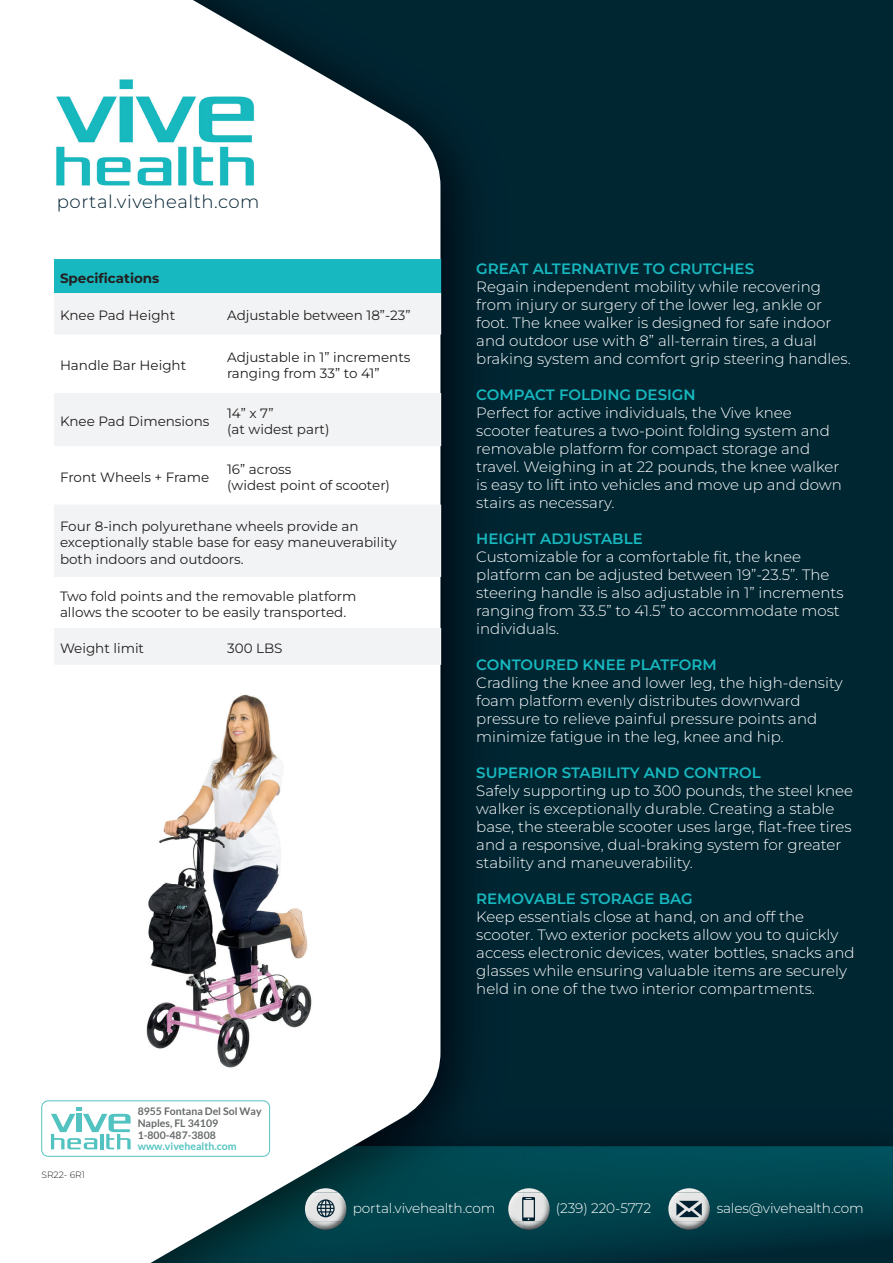
<style>
.page{position:relative;width:893px;height:1263px;background:#002632}
.page>*{position:absolute;margin:0;border:0;box-sizing:border-box;transform-origin:0 0}
.t1{font:300 18.15px "Montserrat";letter-spacing:.03em;color:#002131}
.t2{font:300 15px/18px "Montserrat";color:#fff}
.t3{font:600 15px "Montserrat";color:#17b8bf}
.t4{font:300 13.65px "Montserrat";letter-spacing:-.01em;color:#fff}
.t5{font:13.5px/16.2px "Montserrat";color:#231f20}
.t6{font:700 13.5px "Montserrat";color:#231f20}
.t7{font:700 10.5px/12.3px "Lato";color:#666a6b}
.t8{font:700 10.5px "Lato";color:#53c3c1}
.t9{font:300 9.15px "Montserrat";color:#231f20}
</style>
<div class="page">
<img style="left:523px;top:1146px;width:370px;height:115px">
<div style="left:440px;top:155px;width:29px;height:938px;background:#001822"></div>
<img style="left:440px;top:1146px;width:83px;height:117px">
<svg style="left:0;top:0;width:440px;height:1263px;background:#dbe1e3"></svg>
<img style="left:523px;top:1188px;width:18px;height:4px">
<img style="left:523px;top:1221px;width:23px;height:9px">
<img style="left:508px;top:1192px;width:42px;height:29px">
<img style="left:677px;top:1188px;width:24px;height:4px">
<img style="left:672px;top:1221px;width:34px;height:9px">
<img style="left:668px;top:1192px;width:42px;height:29px">
<svg style="left:676px;top:1201px;width:26px;height:16px"></svg>
<svg style="left:512px;top:1189px;width:23px;height:40px"></svg>
<img style="left:313px;top:1188px;width:25px;height:4px">
<img style="left:309px;top:1221px;width:33px;height:9px">
<img style="left:305px;top:1192px;width:41px;height:29px">
<svg style="left:317px;top:1199px;width:18px;height:18px"></svg>
<div style="left:41px;top:1100px;width:229px;height:56px;border:1px solid #53c3c1;border-radius:7px"></div>
<svg style="left:51px;top:1107px;width:80px;height:42px;background:#bee8e7"></svg>
<img style="left:49px;top:79px;width:211px;height:110px">
<div style="left:54px;top:259px;width:387px;height:34px;background:#17b8bf"></div>
<svg style="left:54px;top:293px;width:387px;height:372px;background:#f7f8f8"></svg>
<img style="left:115px;top:693px;width:212px;height:382px">
<p class="t1" style="left:57px;top:190px;width:204px">portal.vivehealth.com</p>
<p class="t6" style="left:60px;top:269px;width:101px">Specifications</p>
<p class="t5" style="left:60px;top:307px;width:117px">Knee Pad Height</p>
<p class="t5" style="left:227px;top:307px;width:185px">Adjustable between 18”-23”</p>
<p class="t5" style="left:60px;top:357px;width:128px">Handle Bar Height</p>
<p class="t5" style="left:227px;top:349px;width:185px">Adjustable in 1” increments ranging from 33” to 41”</p>
<p class="t5" style="left:60px;top:413px;width:151px">Knee Pad Dimensions</p>
<p class="t5" style="left:227px;top:405px;width:104px">14” x 7”<br>(at widest part)</p>
<p class="t5" style="left:60px;top:469px;width:151px">Front Wheels + Frame</p>
<p class="t5" style="left:227px;top:461px;width:164px">16” across<br>(widest point of scooter)</p>
<p class="t5" style="left:60px;top:518px;width:338px">Four 8-inch polyurethane wheels provide an exceptionally stable base for easy maneuverability both indoors and outdoors.</p>
<p class="t5" style="left:60px;top:588px;width:298px">Two fold points and the removable platform allows the scooter to be easily transported.</p>
<p class="t5" style="left:60px;top:640px;width:86px">Weight limit</p>
<p class="t5" style="left:227px;top:640px;width:57px">300 LBS</p>
<p class="t9" style="left:41px;top:1168px;width:45px">SR22- 6R1</p>
<p class="t7" style="left:138px;top:1104px;width:125px">8955 Fontana Del Sol Way<br>Naples, FL 34109<br>1-800-487-3808</p>
<p class="t8" style="left:138px;top:1140px;width:100px">www.vivehealth.com</p>
<p class="t3" style="left:476px;top:258px;width:279px">GREAT ALTERNATIVE TO CRUTCHES</p>
<p class="t2" style="left:476px;top:277px;width:376px">Regain independent mobility while recovering from injury or surgery of the lower leg, ankle or foot. The knee walker is designed for safe indoor and outdoor use with 8” all-terrain tires, a dual braking system and comfort grip steering handles.</p>
<p class="t3" style="left:476px;top:384px;width:221px">COMPACT FOLDING DESIGN</p>
<p class="t2" style="left:476px;top:403px;width:367px">Perfect for active individuals, the Vive knee scooter features a two-point folding system and removable platform for compact storage and travel. Weighing in at 22 pounds, the knee walker is easy to lift into vehicles and move up and down stairs as necessary.</p>
<p class="t3" style="left:476px;top:528px;width:168px">HEIGHT ADJUSTABLE</p>
<p class="t2" style="left:476px;top:547px;width:369px">Customizable for a comfortable fit, the knee platform can be adjusted between 19”-23.5”. The steering handle is also adjustable in 1” increments ranging from 33.5” to 41.5” to accommodate most individuals.</p>
<p class="t3" style="left:476px;top:654px;width:242px">CONTOURED KNEE PLATFORM</p>
<p class="t2" style="left:476px;top:673px;width:368px">Cradling the knee and lower leg, the high-density foam platform evenly distributes downward pressure to relieve painful pressure points and minimize fatigue in the leg, knee and hip.</p>
<p class="t3" style="left:476px;top:762px;width:286px">SUPERIOR STABILITY AND CONTROL</p>
<p class="t2" style="left:476px;top:781px;width:378px">Safely supporting up to 300 pounds, the steel knee walker is exceptionally durable. Creating a stable base, the steerable scooter uses large, flat-free tires and a responsive, dual-braking system for greater stability and maneuverability.</p>
<p class="t3" style="left:476px;top:888px;width:218px">REMOVABLE STORAGE BAG</p>
<p class="t2" style="left:476px;top:907px;width:380px">Keep essentials close at hand, on and off the scooter. Two exterior pockets allow you to quickly access electronic devices, water bottles, snacks and glasses while ensuring valuable items are securely held in one of the two interior compartments.</p>
<p class="t4" style="left:353px;top:1199px;width:144px">portal.vivehealth.com</p>
<p class="t4" style="left:556px;top:1199px;width:97px">(239) 220-5772</p>
<p class="t4" style="left:717px;top:1199px;width:149px">sales@vivehealth.com</p>
</div>
